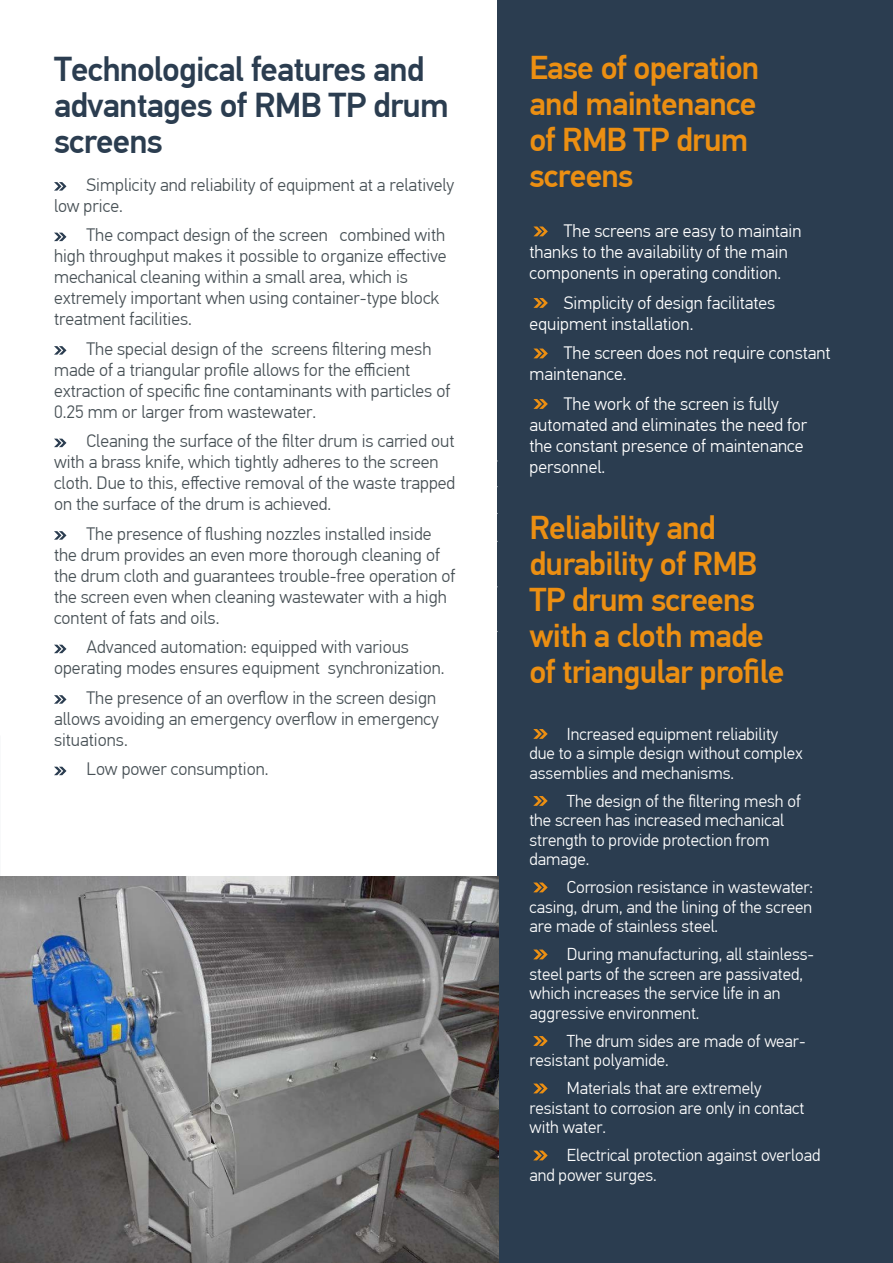
<style>
.page{position:relative;width:893px;height:1263px;background:#fff}
.page>*{position:absolute;margin:0;border:0;box-sizing:border-box;transform-origin:0 0}
.t1{font:500 34.5px/36px "PF Din Text Pro";letter-spacing:-.025em;color:#2b3d50}
.t2{font:500 33px/36px "PF Din Text Pro";letter-spacing:-.025em;color:#ec8f12}
.t3{font:300 18px/21px "PF Din Text Pro";color:#485156}
.t4{font:300 18px/21px "PF Din Text Pro";color:#fff}
.t5{font:300 17.25px/19.5px "PF Din Text Pro";color:#fff}
</style>
<div class="page">
<div style="left:498px;top:0;width:395px;height:1263px;background:#2b3d50"></div>
<svg style="left:533px;top:226px;width:15px;height:10px"></svg>
<svg style="left:533px;top:298px;width:15px;height:10px"></svg>
<svg style="left:533px;top:348px;width:15px;height:10px"></svg>
<svg style="left:533px;top:399px;width:15px;height:10px"></svg>
<svg style="left:533px;top:729px;width:15px;height:10px"></svg>
<svg style="left:533px;top:796px;width:15px;height:10px"></svg>
<svg style="left:533px;top:882px;width:15px;height:10px"></svg>
<svg style="left:533px;top:949px;width:15px;height:10px"></svg>
<svg style="left:533px;top:1036px;width:15px;height:10px"></svg>
<svg style="left:533px;top:1083px;width:15px;height:10px"></svg>
<svg style="left:533px;top:1150px;width:15px;height:10px"></svg>
<svg style="left:54px;top:182px;width:12px;height:9px"></svg>
<svg style="left:54px;top:233px;width:12px;height:8px"></svg>
<svg style="left:54px;top:346px;width:12px;height:9px"></svg>
<svg style="left:54px;top:439px;width:12px;height:8px"></svg>
<svg style="left:54px;top:531px;width:12px;height:9px"></svg>
<svg style="left:54px;top:645px;width:12px;height:8px"></svg>
<svg style="left:54px;top:695px;width:12px;height:9px"></svg>
<svg style="left:54px;top:767px;width:12px;height:8px"></svg>
<img style="left:0;top:876px;width:498px;height:387px">
<h1 class="t1" style="left:54px;top:51px;width:396px">Technological features and advantages of RMB TP drum screens</h1>
<p class="t3" style="left:54px;top:174px;width:402px;text-indent:33px">Simplicity and reliability of equipment at a relatively low price.</p>
<p class="t3" style="left:54px;top:225px;width:394px;text-indent:33px">The compact design of the screen combined with high throughput makes it possible to organize effective mechanical cleaning within a small area, which is extremely important when using container-type block treatment facilities.</p>
<p class="t3" style="left:54px;top:338px;width:398px;text-indent:33px">The special design of the screens filtering mesh made of a triangular profile allows for the efficient extraction of specific fine contaminants with particles of 0.25 mm or larger from wastewater.</p>
<p class="t3" style="left:54px;top:431px;width:403px;text-indent:33px">Cleaning the surface of the filter drum is carried out with a brass knife, which tightly adheres to the screen cloth. Due to this, effective removal of the waste trapped on the surface of the drum is achieved.</p>
<p class="t3" style="left:54px;top:523px;width:403px;text-indent:33px">The presence of flushing nozzles installed inside the drum provides an even more thorough cleaning of the drum cloth and guarantees trouble-free operation of the screen even when cleaning wastewater with a high content of fats and oils.</p>
<p class="t3" style="left:54px;top:637px;width:392px;text-align:center">Advanced automation: equipped with various operating modes ensures equipment synchronization.</p>
<p class="t3" style="left:54px;top:687px;width:386px;text-indent:33px">The presence of an overflow in the screen design allows avoiding an emergency overflow in emergency situations.</p>
<p class="t3" style="left:87px;top:759px;width:183px">Low power consumption.</p>
<h2 class="t2" style="left:529px;top:50px;width:231px">Ease of operation and maintenance of RMB TP drum screens</h2>
<p class="t4" style="left:529px;top:221px;width:273px;text-indent:34px">The screens are easy to maintain thanks to the availability of the main components in operating condition.</p>
<p class="t4" style="left:529px;top:292px;width:247px;text-indent:34px">Simplicity of design facilitates equipment installation.</p>
<p class="t4" style="left:529px;top:343px;width:303px;text-indent:34px">The screen does not require constant maintenance.</p>
<p class="t4" style="left:529px;top:393px;width:279px;text-indent:34px">The work of the screen is fully automated and eliminates the need for the constant presence of maintenance personnel.</p>
<h2 class="t2" style="left:529px;top:510px;width:257px">Reliability and durability of RMB<br>TP drum screens with a cloth made of triangular profile</h2>
<p class="t5" style="left:529px;top:724px;width:275px;text-indent:38px">Increased equipment reliability due to a simple design without complex assemblies and mechanisms.</p>
<p class="t5" style="left:529px;top:791px;width:273px;text-indent:38px">The design of the filtering mesh of the screen has increased mechanical strength to provide protection from damage.</p>
<p class="t5" style="left:529px;top:878px;width:285px;text-align:justify;text-indent:38px">Corrosion resistance in wastewater: casing, drum, and the lining of the screen are made of stainless steel.</p>
<p class="t5" style="left:529px;top:945px;width:286px;text-indent:38px">During manufacturing, all stainless&shy;steel parts of the screen are passivated, which increases the service life in an aggressive environment.</p>
<p class="t5" style="left:529px;top:1031px;width:278px;text-indent:38px">The drum sides are made of wear&shy;resistant polyamide.</p>
<p class="t5" style="left:529px;top:1079px;width:276px;text-indent:38px">Materials that are extremely resistant to corrosion are only in contact with water.</p>
<p class="t5" style="left:529px;top:1146px;width:292px;text-indent:38px">Electrical protection against overload and power surges.</p>
</div>
